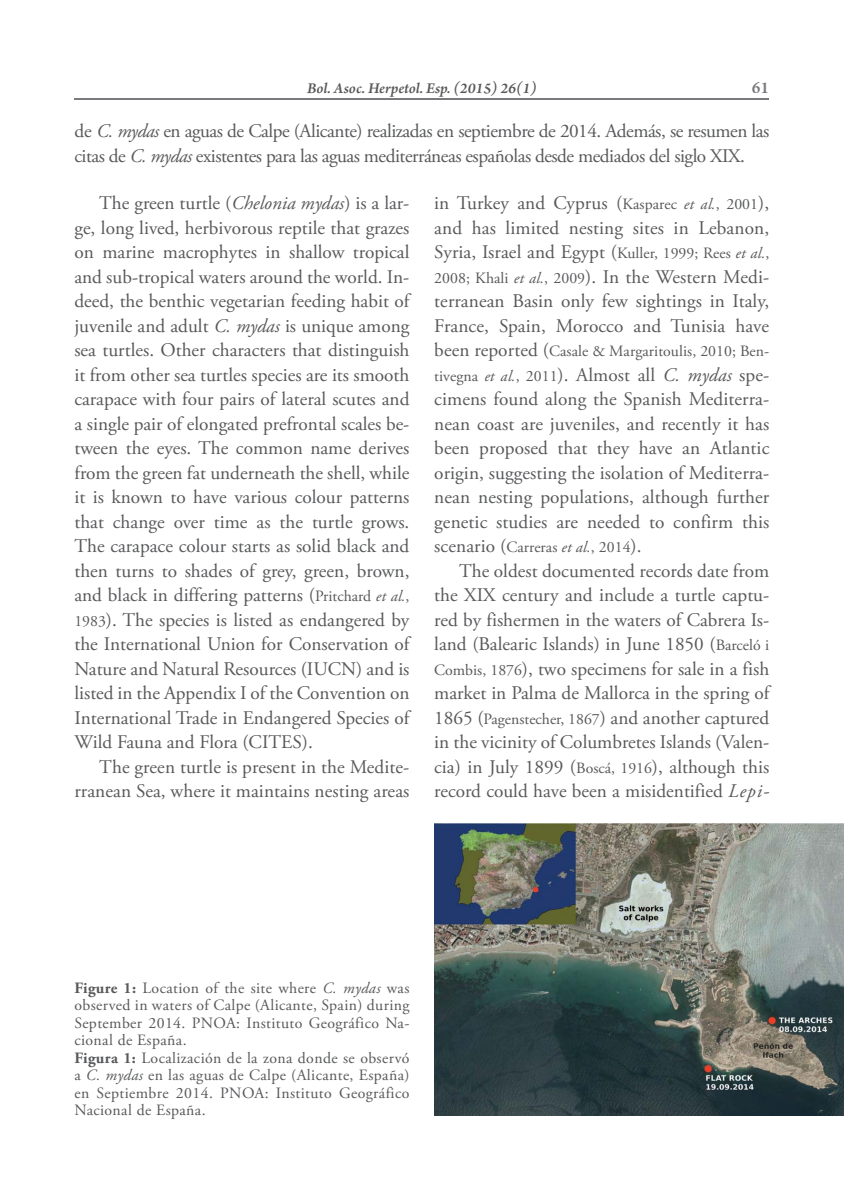
<style>
.page{position:relative;width:844px;height:1190px;background:#fff}
.page>*{position:absolute;margin:0;border:0;box-sizing:border-box;transform-origin:0 0}
.t1{font:19.25px/24.5px "Adobe Garamond Pro";color:#58595b;text-align:justify}
.t2{font:19.25px/24.5px "Adobe Garamond Pro";letter-spacing:-.025em;color:#58595b}
.t3{font:600 17.5px "Arno Pro";color:#797a7d}
.t4{font:15.75px/17.5px "Adobe Garamond Pro";letter-spacing:.025em;color:#58595b}
.t5{font:15.75px "Adobe Garamond Pro";letter-spacing:.005em;color:#58595b}
.t6{font:italic 600 15.75px "Arno Pro";color:#58595b}
.s1{font-style:italic}
.s2{font-size:15.75px}
.s3{font-style:italic;font-size:15.75px}
.s4{font-size:19.25px}
.s5{font-weight:700}
</style>
<div class="page">
<hr style="left:74px;top:99px;width:695px;height:1px;background:#797a7d">
<img style="left:434px;top:823px;width:410px;height:292px">
<p class="t6" style="left:307px;top:78px;width:231px">Bol. Asoc. Herpetol. Esp. (2015) 26(1)</p>
<p class="t3" style="left:751px;top:76px;width:19px">61</p>
<p class="t2" style="left:74px;top:121px;width:696px">de <span class="s1">C. mydas</span> en aguas de Calpe (Alicante) realizadas en septiembre de 2014. Además, se resumen las citas de <span class="s1">C. mydas</span> existentes para las aguas mediterráneas españolas desde mediados del siglo XIX.</p>
<p class="t1" style="left:74px;top:193px;width:339px;text-indent:25px">The green turtle (<span class="s1">Chelonia mydas</span>) is a lar&shy;ge, long lived, herbivorous reptile that grazes on marine macrophytes in shallow tropical and sub-tropical waters around the world. In&shy;deed, the benthic vegetarian feeding habit of juvenile and adult <span class="s1">C. mydas</span> is unique among sea turtles. Other characters that distinguish it from other sea turtles species are its smooth carapace with four pairs of lateral scutes and a single pair of elongated prefrontal scales be&shy;tween the eyes. The common name derives from the green fat underneath the shell, while it is known to have various colour patterns that change over time as the turtle grows.<br>The carapace colour starts as solid black and then turns to shades of grey, green, brown, and black in differing patterns (<span class="s2">Pritchard</span> <span class="s3">et al.</span><span class="s2">, 1983</span>). The species is listed as endangered by the International Union for Conservation of Nature and Natural Resources (IUCN) and is listed in the Appendix I of the Convention on International Trade in Endangered Species of Wild Fauna and Flora (CITES).</p>
<p class="t1" style="left:74px;top:756px;width:336px;text-align:right">The green turtle is present in the Medite&shy;rranean Sea, where it maintains nesting areas</p>
<p class="t1" style="left:434px;top:193px;width:336px">in Turkey and Cyprus (<span class="s2">Kasparec</span> <span class="s3">et al.</span><span class="s2">, 2001</span>), and has limited nesting sites in Lebanon, Syria, Israel and Egypt (<span class="s2">Kuller, 1999; Rees</span> <span class="s3">et al.</span><span class="s2">, 2008; Khali</span> <span class="s3">et al.</span><span class="s2">, 2009</span>). In the Western Medi&shy;terranean Basin only few sightings in Italy, France, Spain, Morocco and Tunisia have</p>
<p class="t5" style="left:434px;top:345px;width:336px"><span class="s4">been reported (</span>Casale &amp; Margaritoulis, 2010; Ben-</p>
<p class="t1" style="left:434px;top:364px;width:336px"><span class="s2">tivegna</span> <span class="s3">et al.</span><span class="s2">, 2011</span>). Almost all <span class="s1">C. mydas</span> spe&shy;cimens found along the Spanish Mediterra&shy;nean coast are juveniles, and recently it has been proposed that they have an Atlantic origin, suggesting the isolation of Mediterra&shy;nean nesting populations, although further genetic studies are needed to confirm this</p>
<p class="t5" style="left:434px;top:541px;width:209px"><span class="s4">scenario (</span>Carreras <span class="s1">et al.</span>, 2014<span class="s4">).</span></p>
<p class="t1" style="left:434px;top:560px;width:339px;text-indent:25px">The oldest documented records date from the XIX century and include a turtle captu&shy;red by fishermen in the waters of Cabrera Is&shy;land (Balearic Islands) in June 1850 (<span class="s2">Barceló i Combis, 1876</span>), two specimens for sale in a fish market in Palma de Mallorca in the spring of 1865 (<span class="s2">Pagenstecher, 1867</span>) and another captured in the vicinity of Columbretes Islands (Valen&shy;cia) in July 1899 (<span class="s2">Boscá, 1916</span>), although this record could have been a misidentified <span class="s1">Lepi-</span></p>
<p class="t4" style="left:74px;top:981px;width:336px"><span class="s5">Figure 1:</span> Location of the site where <span class="s1">C. mydas</span> was observed in waters of Calpe (Alicante, Spain) during September 2014. PNOA: Instituto Geográfico Na&shy;cional de España.<br><span class="s5">Figura 1:</span> Localización de la zona donde se observó a <span class="s1">C. mydas</span> en las aguas de Calpe (Alicante, España) en Septiembre 2014. PNOA: Instituto Geográfico Nacional de España.</p>
</div>
